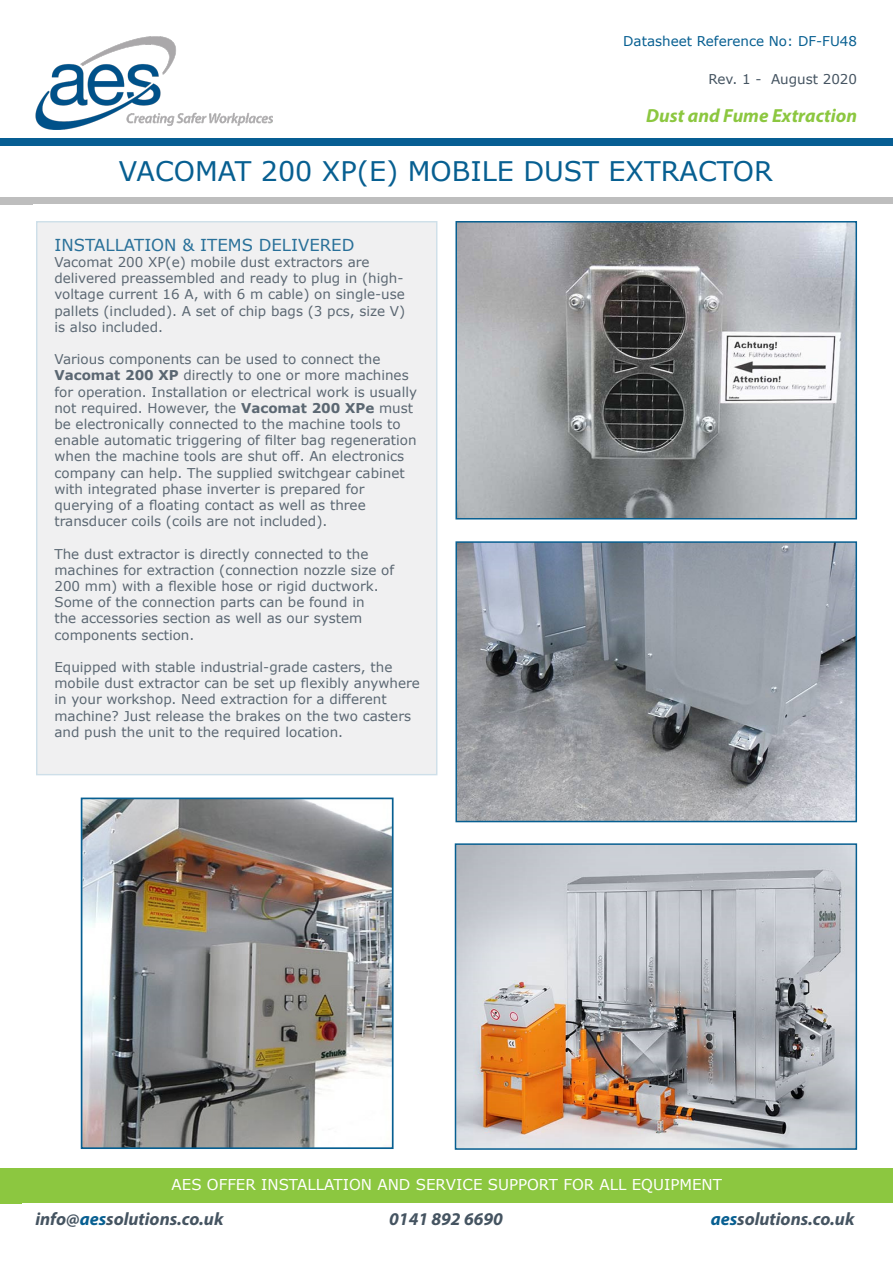
<style>
.page{position:relative;width:893px;height:1263px;background:#fff}
.page>*{position:absolute;margin:0;border:0;box-sizing:border-box;transform-origin:0 0}
.t1{font:27px "Verdana";color:#075f91}
.t2{font:italic 700 19.05px "Myriad Pro";color:#8cc740}
.t3{font:italic 700 18px "Myriad Pro";color:#455461}
.t4{font:16.5px "Verdana";color:#075f91}
.t5{font:15px "Verdana";color:#fff}
.t6{font:13.5px/16.2px "Verdana";color:#455461}
.t7{font:13.5px "Verdana";color:#075f91}
.s1{font-weight:700}
.s2{color:#075f91}
</style>
<div class="page">
<div style="left:0;top:138px;width:893px;height:8px;background:#075e93"></div>
<div style="left:0;top:198px;width:893px;height:6px;background:#bebebe"></div>
<div style="left:0;top:1169px;width:893px;height:34px;background:#8cc740"></div>
<img style="left:35px;top:36px;width:237px;height:93px">
<img style="left:458px;top:224px;width:396px;height:292px">
<div style="left:455px;top:221px;width:402px;height:298px;border:2px solid #075f91"></div>
<img style="left:458px;top:544px;width:396px;height:275px">
<div style="left:455px;top:541px;width:402px;height:281px;border:2px solid #075f91"></div>
<img style="left:84px;top:800px;width:307px;height:346px">
<div style="left:81px;top:797px;width:313px;height:352px;border:2px solid #075f91"></div>
<div style="left:36px;top:221px;width:401px;height:554px;background:#f0f0f1"></div>
<img style="left:458px;top:846px;width:396px;height:301px">
<div style="left:455px;top:843px;width:402px;height:307px;border:2px solid #075f91"></div>
<p class="t7" style="left:623px;top:32px;width:235px">Datasheet Reference No: DF-FU48</p>
<p class="t6" style="left:708px;top:71px;width:150px">Rev. 1 - August 2020</p>
<p class="t2" style="left:646px;top:104px;width:212px">Dust and Fume Extraction</p>
<p class="t1" style="left:119px;top:153px;width:655px">VACOMAT 200 XP(E) MOBILE DUST EXTRACTOR</p>
<p class="t4" style="left:54px;top:233px;width:301px">INSTALLATION &amp; ITEMS DELIVERED</p>
<p class="t6" style="left:54px;top:254px;width:352px">Vacomat 200 XP(e) mobile dust extractors are delivered preassembled and ready to plug in (high&shy;voltage current 16 A, with 6 m cable) on single-use pallets (included). A set of chip bags (3 pcs, size V) is also included.</p>
<p class="t6" style="left:54px;top:351px;width:364px">Various components can be used to connect the <span class="s1">Vacomat 200 XP</span> directly to one or more machines for operation. Installation or electrical work is usually not required. However, the <span class="s1">Vacomat 200 XPe</span> must be electronically connected to the machine tools to enable automatic triggering of filter bag regeneration when the machine tools are shut off. An electronics company can help. The supplied switchgear cabinet with integrated phase inverter is prepared for querying of a floating contact as well as three transducer coils (coils are not included).</p>
<p class="t6" style="left:54px;top:545px;width:341px">The dust extractor is directly connected to the machines for extraction (connection nozzle size of 200 mm) with a flexible hose or rigid ductwork.<br>Some of the connection parts can be found in<br>the accessories section as well as our system components section.</p>
<p class="t6" style="left:54px;top:659px;width:367px">Equipped with stable industrial-grade casters, the mobile dust extractor can be set up flexibly anywhere in your workshop. Need extraction for a different machine? Just release the brakes on the two casters and push the unit to the required location.</p>
<p class="t5" style="left:172px;top:1174px;width:552px">AES OFFER INSTALLATION AND SERVICE SUPPORT FOR ALL EQUIPMENT</p>
<p class="t3" style="left:35px;top:1208px;width:190px">info@<span class="s2">aes</span>solutions.co.uk</p>
<p class="t3" style="left:389px;top:1208px;width:115px">0141 892 6690</p>
<p class="t3" style="left:711px;top:1208px;width:145px"><span class="s2">aes</span>solutions.co.uk</p>
</div>
